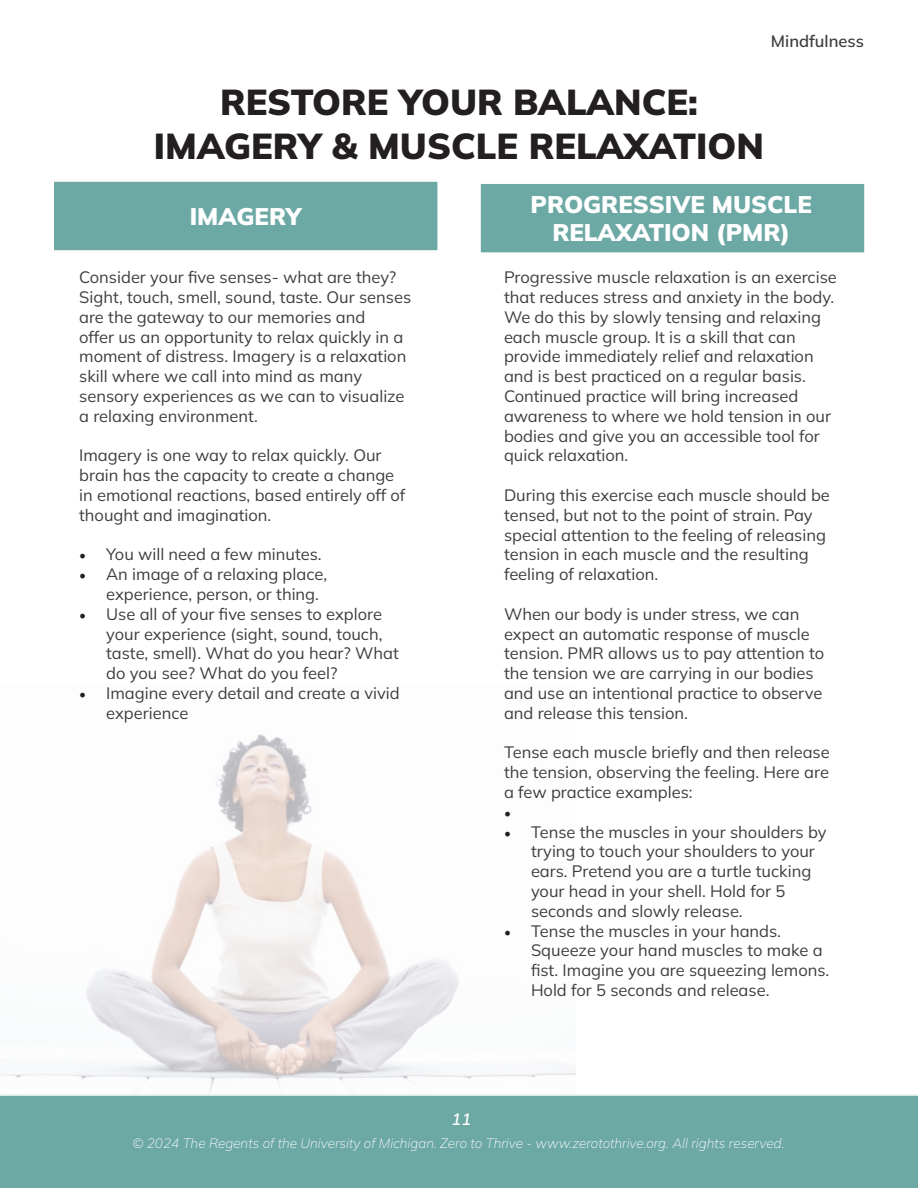
<style>
.page{position:relative;width:918px;height:1188px;background:#fff}
.page>*{position:absolute;margin:0;border:0;box-sizing:border-box;transform-origin:0 0}
.t1{font:900 36px/43.2px "Mulish";color:#231f20;text-align:center}
.t2{font:900 24px/28.8px "Mulish";color:#fff;text-align:center}
.t3{font:18px "Minion Pro";color:#231f20}
.t4{font:16.5px/19.8px "Mulish";color:#3e3e3f}
.t5{font:600 16.5px "Mulish";color:#3e3e3f}
.t6{font:italic 600 16.5px "Mulish";color:#fff}
.t7{font:italic 200 13.5px "Mulish";color:#fff}
.s1{font-family:"Minion Pro";font-size:18px;color:#231f20}
</style>
<div class="page">
<div style="left:0;top:1094px;width:918px;height:94px;background:#6ca8a4"></div>
<img style="left:0;top:734px;width:575px;height:360px">
<div style="left:54px;top:182px;width:383px;height:68px;background:#6ca8a4"></div>
<div style="left:481px;top:184px;width:383px;height:68px;background:#6ca8a4"></div>
<p class="t5" style="left:771px;top:29px;width:95px">Mindfulness</p>
<p class="t1" style="left:154px;top:80px;width:612px">RESTORE YOUR BALANCE:<br>IMAGERY &amp; MUSCLE RELAXATION</p>
<p class="t2" style="left:190px;top:201px;width:113px">IMAGERY</p>
<p class="t4" style="left:79px;top:267px;width:334px">Consider your five senses- what are they?<br>Sight, touch, smell, sound, taste. Our senses are the gateway to our memories and<br>offer us an opportunity to relax quickly in a moment of distress. Imagery is a relaxation skill where we call into mind as many sensory experiences as we can to visualize a relaxing environment.</p>
<p class="t4" style="left:79px;top:445px;width:328px">Imagery is one way to relax quickly. Our brain has the capacity to create a change in emotional reactions, based entirely off of thought and imagination.</p>
<p class="t4" style="left:79px;top:544px;width:244px"><span class="s1">•</span> You will need a few minutes.</p>
<p class="t4" style="left:106px;top:564px;width:222px;text-indent:-27px"><span class="s1">•</span> An image of a relaxing place, experience, person, or thing.</p>
<p class="t4" style="left:106px;top:604px;width:294px;text-indent:-27px"><span class="s1">•</span> Use all of your five senses to explore your experience (sight, sound, touch, taste, smell). What do you hear? What do you see? What do you feel?</p>
<p class="t4" style="left:106px;top:683px;width:295px;text-indent:-27px"><span class="s1">•</span> Imagine every detail and create a vivid experience</p>
<p class="t2" style="left:531px;top:189px;width:283px">PROGRESSIVE MUSCLE<br>RELAXATION (PMR)</p>
<p class="t4" style="left:504px;top:267px;width:334px">Progressive muscle relaxation is an exercise that reduces stress and anxiety in the body.<br>We do this by slowly tensing and relaxing each muscle group. It is a skill that can provide immediately relief and relaxation and is best practiced on a regular basis.<br>Continued practice will bring increased awareness to where we hold tension in our bodies and give you an accessible tool for quick relaxation.</p>
<p class="t4" style="left:504px;top:485px;width:327px">During this exercise each muscle should be tensed, but not to the point of strain. Pay special attention to the feeling of releasing tension in each muscle and the resulting</p>
<p class="t4" style="left:504px;top:564px;width:156px">feeling of relaxation.</p>
<p class="t4" style="left:504px;top:604px;width:297px">When our body is under stress, we can</p>
<p class="t4" style="left:504px;top:623px;width:307px">expect an automatic response of muscle</p>
<p class="t4" style="left:504px;top:643px;width:322px">tension. PMR allows us to pay attention to</p>
<p class="t4" style="left:504px;top:663px;width:311px">the tension we are carrying in our bodies</p>
<p class="t4" style="left:504px;top:683px;width:320px">and use an intentional practice to observe</p>
<p class="t4" style="left:504px;top:703px;width:186px">and release this tension.</p>
<p class="t4" style="left:504px;top:742px;width:327px">Tense each muscle briefly and then release</p>
<p class="t4" style="left:504px;top:762px;width:327px">the tension, observing the feeling. Here are</p>
<p class="t4" style="left:504px;top:782px;width:190px">a few practice examples:</p>
<p class="t3" style="left:504px;top:800px;width:9px">•</p>
<p class="t4" style="left:531px;top:821px;width:297px;text-indent:-27px"><span class="s1">•</span> Tense the muscles in your shoulders by trying to touch your shoulders to your ears. Pretend you are a turtle tucking your head in your shell. Hold for 5 seconds and slowly release.</p>
<p class="t4" style="left:531px;top:920px;width:300px;text-indent:-27px"><span class="s1">•</span> Tense the muscles in your hands.<br>Squeeze your hand muscles to make a fist. Imagine you are squeezing lemons.<br>Hold for 5 seconds and release.</p>
<p class="t6" style="left:451px;top:1108px;width:21px">11</p>
<p class="t7" style="left:133px;top:1134px;width:654px">© 2024 The Regents of the University of Michigan. Zero to Thrive - www.zerotothrive.org. All rights reserved.</p>
</div>
